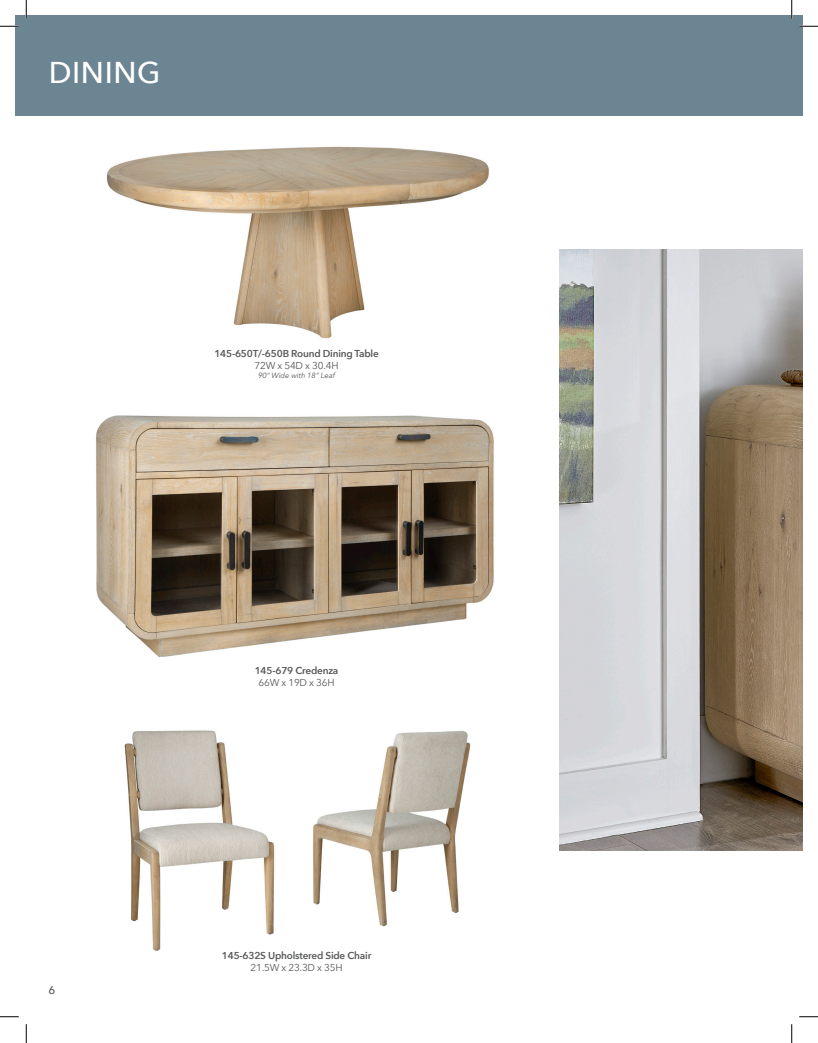
<style>
.page{position:relative;width:818px;height:1043px;background:#fff}
.page>*{position:absolute;margin:0;border:0;box-sizing:border-box;transform-origin:0 0}
.t1{font:500 30px "Avenir Next";letter-spacing:.02em;color:#fff}
.t2{font:500 11.25px "Avenir";color:#575858}
.t3{font:600 10px "Avenir Next";letter-spacing:-.02em;color:#575858}
.t4{font:10px "Avenir Next";letter-spacing:-.02em;color:#575858}
.t5{font:italic 7.5px "Avenir Next";color:#575858}
</style>
<div class="page">
<div style="left:16px;top:16px;width:786px;height:100px;background:#6c8592"></div>
<img style="left:106px;top:146px;width:383px;height:193px">
<img style="left:124px;top:730px;width:347px;height:221px">
<img style="left:96px;top:415px;width:398px;height:242px">
<img style="left:559px;top:249px;width:243px;height:601px">
<svg style="left:0;top:25px;width:19px;height:2px"></svg>
<svg style="left:799px;top:25px;width:19px;height:2px"></svg>
<svg style="left:0;top:1016px;width:19px;height:1px"></svg>
<svg style="left:799px;top:1016px;width:19px;height:1px"></svg>
<svg style="left:25px;top:0;width:2px;height:19px"></svg>
<svg style="left:25px;top:1024px;width:2px;height:18px"></svg>
<svg style="left:790px;top:0;width:2px;height:19px"></svg>
<svg style="left:791px;top:1024px;width:1px;height:18px"></svg>
<p class="t1" style="left:49px;top:47px;width:113px">DINING</p>
<p class="t3" style="left:214px;top:345px;width:166px">145-650T/-650B Round Dining Table</p>
<p class="t4" style="left:254px;top:357px;width:86px">72W x 54D x 30.4H</p>
<p class="t5" style="left:258px;top:369px;width:78px">90” Wide with 18” Leaf</p>
<p class="t2" style="left:49px;top:980px;width:8px">6</p>
<p class="t3" style="left:255px;top:661px;width:85px">145-679 Credenza</p>
<p class="t4" style="left:258px;top:674px;width:78px">66W x 19D x 36H</p>
<p class="t3" style="left:222px;top:946px;width:151px">145-632S Upholstered Side Chair</p>
<p class="t4" style="left:250px;top:958px;width:94px">21.5W x 23.3D x 35H</p>
</div>
